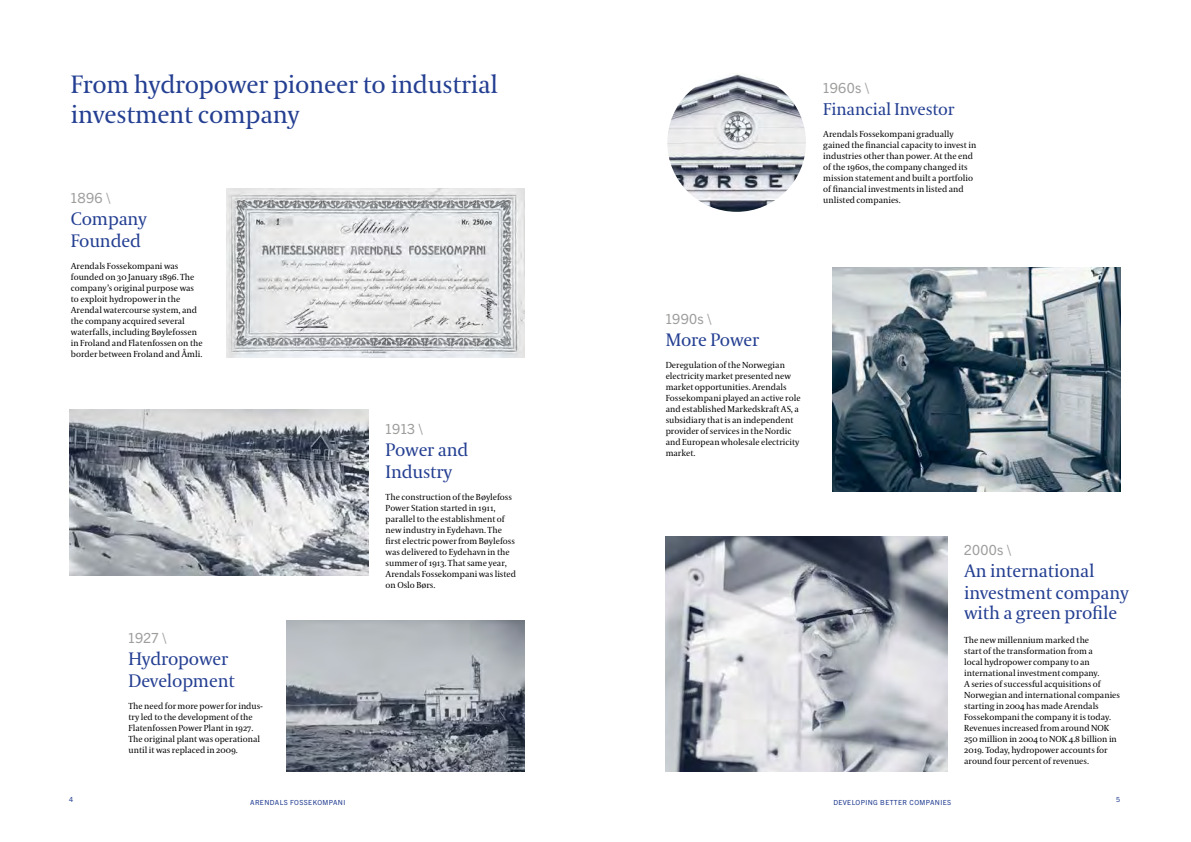
<style>
.page{position:relative;width:1191px;height:842px;background:#fff}
.page>*{position:absolute;margin:0;border:0;box-sizing:border-box;transform-origin:0 0}
.t1{font:25px/30px "Coranto 2";letter-spacing:-.01em;color:#243f92}
.t2{font:18px/22px "Coranto 2";letter-spacing:-.01em;color:#243f92}
.t3{font:17px "Coranto 2";letter-spacing:-.01em;color:#243f92}
.t4{font:14px "Trade Gothic Next LT Pro";letter-spacing:.02em;color:#9d9d9c}
.t5{font:8.7px/11px "Coranto 2";color:#000}
.t6{font:7px "Trade Gothic Next LT Pro";letter-spacing:.055em;color:#243f92}
</style>
<div class="page">
<img style="left:227px;top:189px;width:297px;height:169px">
<img style="left:286px;top:621px;width:238px;height:150px">
<img style="left:70px;top:410px;width:298px;height:166px">
<img style="left:832px;top:267px;width:288px;height:225px">
<img style="left:665px;top:536px;width:282px;height:235px">
<img style="left:667px;top:73px;width:139px;height:139px;border-radius:69px">
<h1 class="t1" style="left:71px;top:70px;width:429px">From hydropower pioneer to industrial investment company</h1>
<h3 class="t4" style="left:71px;top:188px;width:41px">1896 \</h3>
<h2 class="t2" style="left:71px;top:208px;width:77px">Company<br>Founded</h2>
<p class="t5" style="left:71px;top:261px;width:133px">Arendals Fossekompani was founded on 30 January 1896. The company’s original purpose was to exploit hydropower in the<br>Arendal watercourse system, and the company acquired several waterfalls, including Bøylefossen in Froland and Flatenfossen on the border between Froland and Åmli.</p>
<h3 class="t4" style="left:129px;top:628px;width:39px">1927 \</h3>
<h2 class="t2" style="left:129px;top:648px;width:108px">Hydropower<br>Development</h2>
<p class="t5" style="left:129px;top:701px;width:136px">The need for more power for indus&shy;try led to the development of the<br>Flatenfossen Power Plant in 1927.<br>The original plant was operational until it was replaced in 2009.</p>
<h3 class="t4" style="left:386px;top:419px;width:39px">1913 \</h3>
<h2 class="t2" style="left:386px;top:439px;width:84px">Power and<br>Industry</h2>
<p class="t5" style="left:386px;top:492px;width:132px">The construction of the Bøylefoss<br>Power Station started in 1911, parallel to the establishment of new industry in Eydehavn. The first electric power from Bøylefoss was delivered to Eydehavn in the summer of 1913. That same year,<br>Arendals Fossekompani was listed on Oslo Børs.</p>
<h3 class="t4" style="left:823px;top:78px;width:47px">1960s \</h3>
<h3 class="t3" style="left:823px;top:99px;width:133px">Financial Investor</h3>
<p class="t5" style="left:823px;top:129px;width:154px">Arendals Fossekompani gradually gained the financial capacity to invest in industries other than power. At the end of the 1960s, the company changed its mission statement and built a portfolio of financial investments in listed and unlisted companies.</p>
<h3 class="t4" style="left:665px;top:309px;width:47px">1990s \</h3>
<h2 class="t2" style="left:665px;top:329px;width:95px">More Power</h2>
<p class="t5" style="left:665px;top:360px;width:136px">Deregulation of the Norwegian electricity market presented new market opportunities. Arendals<br>Fossekompani played an active role and established Markedskraft AS, a subsidiary that is an independent provider of services in the Nordic and European wholesale electricity market.</p>
<h3 class="t4" style="left:964px;top:540px;width:48px">2000s \</h3>
<h2 class="t2" style="left:964px;top:560px;width:166px">An international investment company</h2>
<h2 class="t2" style="left:964px;top:602px;width:154px">with a green profile</h2>
<p class="t5" style="left:964px;top:635px;width:157px">The new millennium marked the<br>start of the transformation from a<br>local hydropower company to an international investment company.<br>A series of successful acquisitions of Norwegian and international companies starting in 2004 has made Arendals Fossekompani the company it is today.<br>Revenues increased from around NOK 250 million in 2004 to NOK 4.8 billion in 2019. Today, hydropower accounts for around four percent of revenues.</p>
<p class="t6" style="left:69px;top:795px;width:6px">4</p>
<p class="t6" style="left:1116px;top:795px;width:6px">5</p>
<p class="t6" style="left:833px;top:798px;width:119px">DEVELOPING BETTER COMPANIES</p>
<p class="t6" style="left:250px;top:798px;width:97px">ARENDALS FOSSEKOMPANI</p>
</div>
